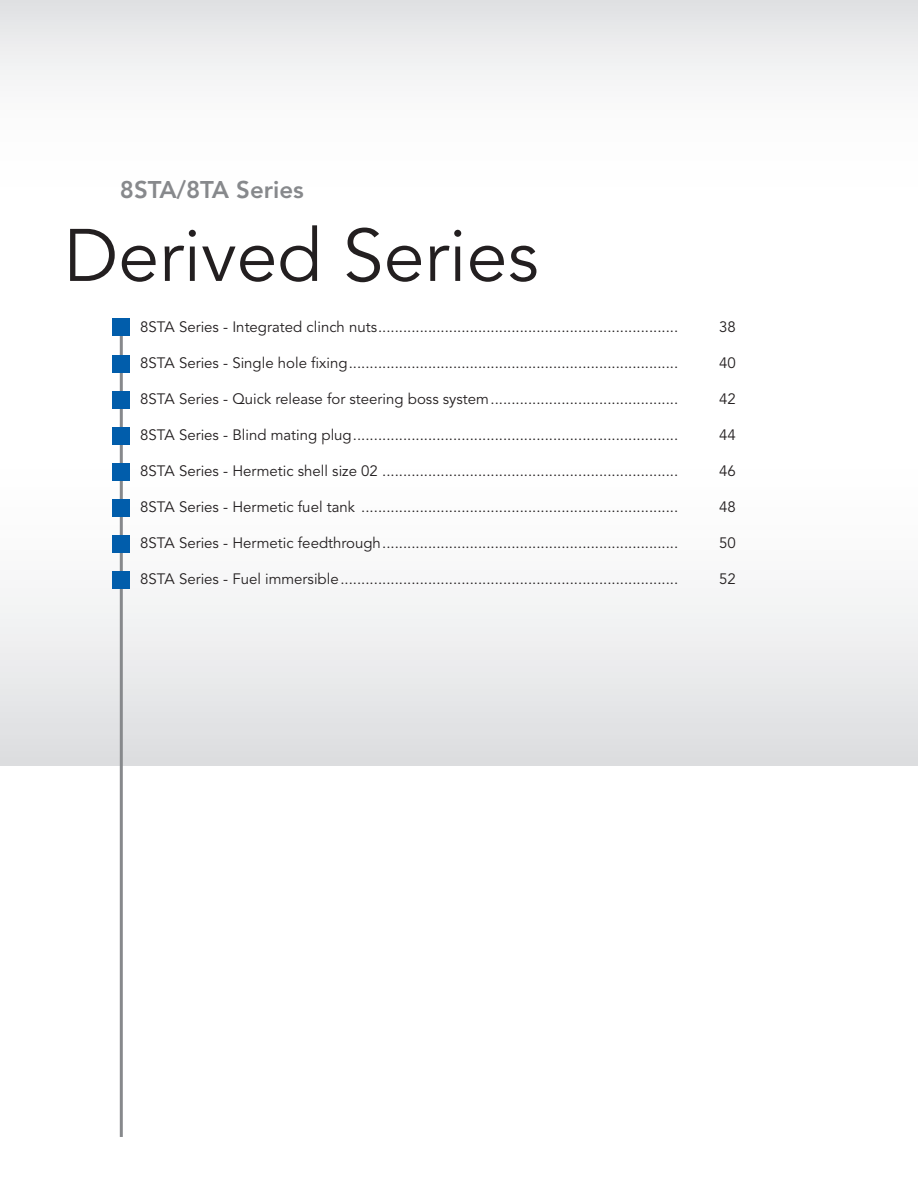
<style>
.page{position:relative;width:918px;height:1188px;background:#fff}
.page>*{position:absolute;margin:0;border:0;box-sizing:border-box;transform-origin:0 0}
.t1{font:73.5px "Avenir LT Std";color:#231f20}
.t2{font:800 24px "Avenir LT Std";color:#87898c}
.t3{font:15px "Avenir LT Std";color:#231f20}
</style>
<div class="page">
<div style="left:0;top:0;width:918px;height:213px;background:linear-gradient(to bottom,#e6e7e8,#fff)"></div>
<div style="left:0;top:459px;width:918px;height:306px;background:linear-gradient(to bottom,#fff,#dfe0e2)"></div>
<hr style="left:120px;top:325px;width:3px;height:812px;background:#87898c">
<div style="left:113px;top:319px;width:17px;height:17px;background:#015dab"></div>
<div style="left:113px;top:355px;width:17px;height:17px;background:#015dab"></div>
<div style="left:113px;top:391px;width:17px;height:17px;background:#015dab"></div>
<div style="left:113px;top:427px;width:17px;height:17px;background:#015dab"></div>
<div style="left:113px;top:463px;width:17px;height:17px;background:#015dab"></div>
<div style="left:113px;top:500px;width:17px;height:17px;background:#015dab"></div>
<div style="left:113px;top:536px;width:17px;height:17px;background:#015dab"></div>
<div style="left:113px;top:572px;width:17px;height:17px;background:#015dab"></div>
<h2 class="t2" style="left:120px;top:176px;width:185px">8STA/8TA Series</h2>
<h1 class="t1" style="left:64px;top:213px;width:476px">Derived Series</h1>
<p class="t3" style="left:140px;top:319px;width:539px">8STA Series - Integrated clinch nuts........................................................................</p>
<p class="t3" style="left:719px;top:319px;width:18px">38</p>
<p class="t3" style="left:140px;top:355px;width:539px">8STA Series - Single hole fixing...............................................................................</p>
<p class="t3" style="left:719px;top:355px;width:18px">40</p>
<p class="t3" style="left:140px;top:391px;width:539px">8STA Series - Quick release for steering boss system.............................................</p>
<p class="t3" style="left:719px;top:391px;width:18px">42</p>
<p class="t3" style="left:140px;top:427px;width:539px">8STA Series - Blind mating plug..............................................................................</p>
<p class="t3" style="left:719px;top:427px;width:18px">44</p>
<p class="t3" style="left:140px;top:463px;width:539px">8STA Series - Hermetic shell size 02 .......................................................................</p>
<p class="t3" style="left:719px;top:463px;width:18px">46</p>
<p class="t3" style="left:140px;top:499px;width:539px">8STA Series - Hermetic fuel tank ............................................................................</p>
<p class="t3" style="left:719px;top:499px;width:18px">48</p>
<p class="t3" style="left:140px;top:535px;width:539px">8STA Series - Hermetic feedthrough.......................................................................</p>
<p class="t3" style="left:719px;top:535px;width:18px">50</p>
<p class="t3" style="left:140px;top:571px;width:539px">8STA Series - Fuel immersible.................................................................................</p>
<p class="t3" style="left:719px;top:571px;width:18px">52</p>
</div>
